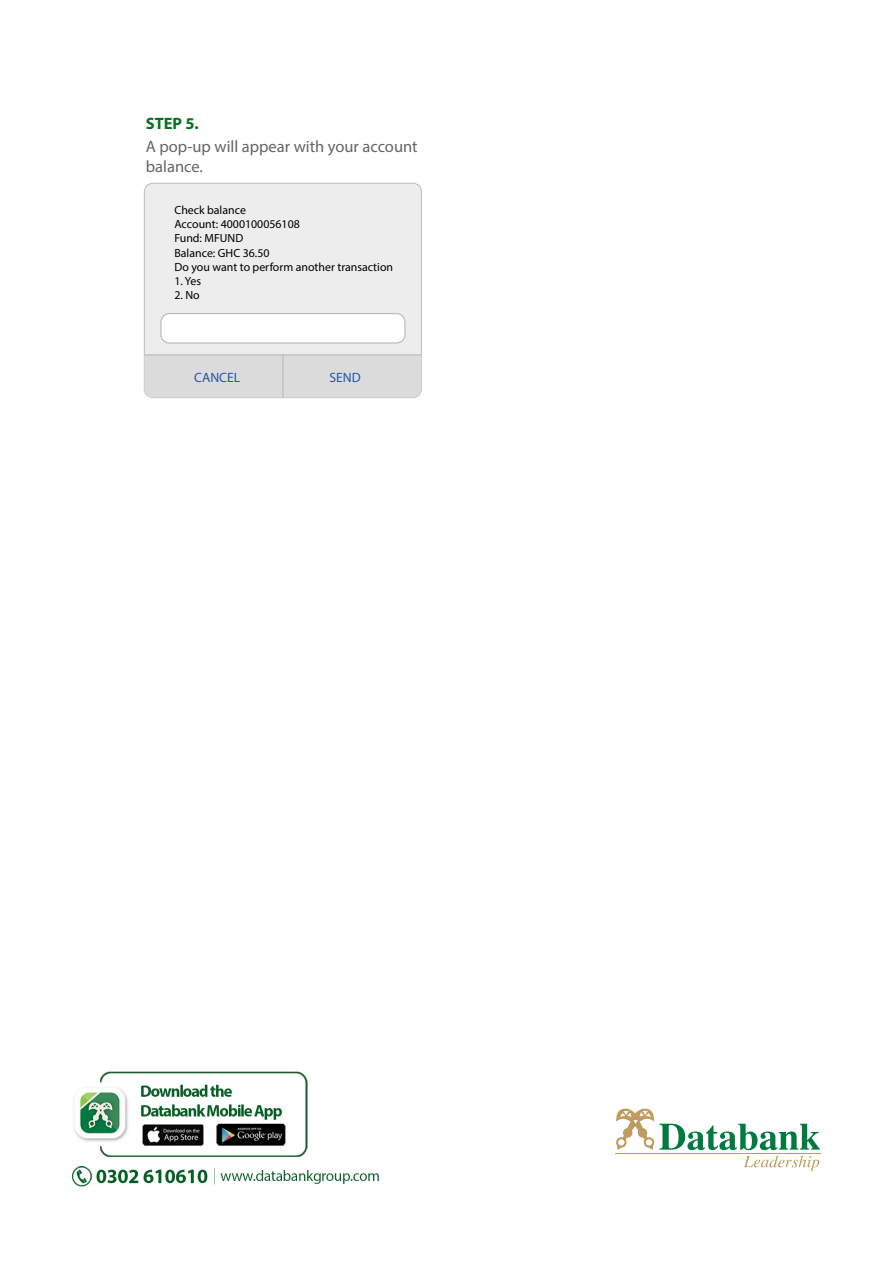
<style>
.page{position:relative;width:893px;height:1263px;background:#fff}
.page>*{position:absolute;margin:0;border:0;box-sizing:border-box;transform-origin:0 0}
.t1{font:16.5px/19.8px "Myriad Pro";color:#636466}
.t2{font:700 16.5px "Myriad Pro";color:#05721f}
.t3{font:13.5px "Myriad Pro";color:#2355a6}
.t4{font:11.85px/14.2px "Myriad Pro";color:#000}
</style>
<div class="page">
<img style="left:72px;top:1071px;width:544px;height:116px">
<svg style="left:616px;top:1108px;width:204px;height:63px"></svg>
<hr style="left:616px;top:1153px;width:205px;height:1px;background:#bf9b5f">
<div style="left:144px;top:183px;width:277px;height:215px;background:#ededed;border-radius:8px"></div>
<div style="left:144px;top:183px;width:278px;height:215px;border:1px solid #c4c5c5;border-radius:8px"></div>
<div style="left:144px;top:355px;width:277px;height:43px;background:#dcdbdb"></div>
<hr style="left:144px;top:354px;width:277px;height:1px;background:#bcbcbc">
<hr style="left:282px;top:355px;width:2px;height:43px;background:#bcbcbc">
<div style="left:161px;top:314px;width:244px;height:29px;background:#fff;border-radius:8px"></div>
<div style="left:160px;top:313px;width:246px;height:31px;border:1px solid #bcbcbc;border-radius:8px"></div>
<h1 class="t2" style="left:146px;top:112px;width:55px">STEP 5.</h1>
<h1 class="t1" style="left:146px;top:137px;width:273px">A pop-up will appear with your account balance.</h1>
<p class="t4" style="left:174px;top:203px;width:220px">Check balance<br>Account: 4000100056108<br>Fund: MFUND<br>Balance: GHC 36.50<br>Do you want to perform another transaction</p>
<p class="t4" style="left:174px;top:274px;width:28px">1. Yes</p>
<p class="t4" style="left:174px;top:288px;width:27px">2. No</p>
<p class="t3" style="left:194px;top:370px;width:47px">CANCEL</p>
<p class="t3" style="left:330px;top:370px;width:33px">SEND</p>
</div>
